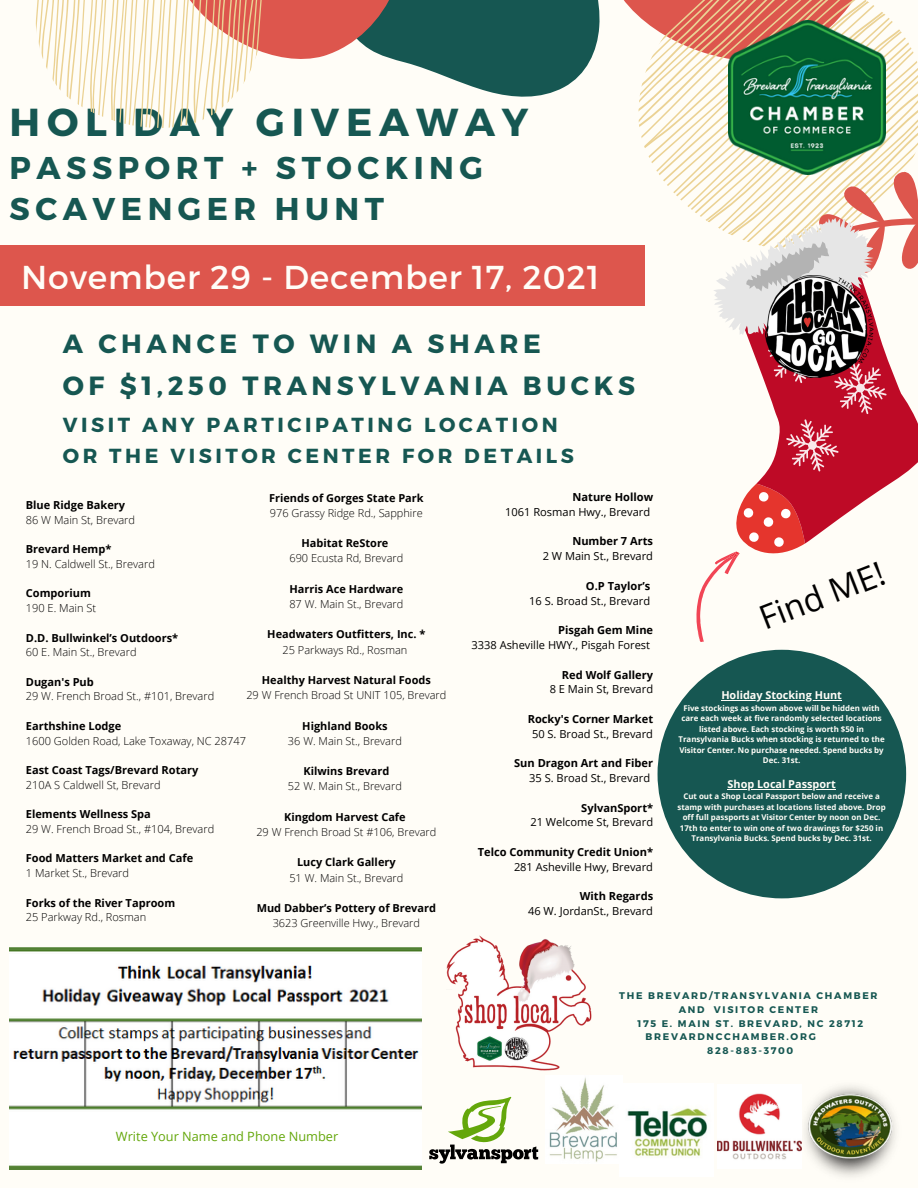
<style>
.page{position:relative;width:918px;height:1188px;background:#fffdf7}
.page>*{position:absolute;margin:0;border:0;box-sizing:border-box;transform-origin:0 0}
.t1{font:700 39px "Montserrat";letter-spacing:.175em;color:#165752}
.t2{font:33px "Montserrat";letter-spacing:.025em;color:#fffdf7}
.t3{font:33px "Open Sans";color:#000}
.t4{font:700 31.5px/40.5px "Montserrat";letter-spacing:.175em;color:#165752}
.t5{font:700 26.4px "Montserrat";letter-spacing:.175em;color:#165752}
.t6{font:700 20.4px "Montserrat";letter-spacing:.175em;color:#165752}
.t7{font:12.75px "Open Sans";color:#64a70b}
.t8{font:700 11.1px "Open Sans";color:#000}
.t9{font:300 11.1px "Open Sans";color:#000}
.t10{font:11.1px "Open Sans";color:#000}
.t11{font:300 10.95px "Open Sans";color:#000}
.t12{font:700 10.95px "Open Sans";color:#000}
.t13{font:700 10.95px "Open Sans";color:#fffdf7}
.t14{font:700 9.6px "Montserrat";letter-spacing:.175em;color:#165752}
.t15{font:700 7.95px/10.5px "Open Sans";color:#fffdf7;text-align:center}
</style>
<div class="page">
<div style="left:0;top:245px;width:645px;height:61px;background:#dd564d"></div>
<svg style="left:35px;top:0;width:565px;height:128px"></svg>
<img style="left:446px;top:935px;width:146px;height:136px">
<svg style="left:631px;top:0;width:287px;height:642px"></svg>
<img style="left:765px;top:276px;width:109px;height:101px">
<img style="left:801px;top:1086px;width:94px;height:91px">
<img style="left:549px;top:1077px;width:68px;height:85px">
<svg style="left:429px;top:1097px;width:109px;height:67px"></svg>
<img style="left:627px;top:1108px;width:81px;height:48px">
<img style="left:718px;top:1093px;width:83px;height:67px">
<img style="left:10px;top:947px;width:411px;height:223px">
<div style="left:658px;top:650px;width:248px;height:248px;background:#165752;border-radius:50%"></div>
<hr style="left:721px;top:700px;width:121px;height:1px;background:#fffdf7">
<hr style="left:728px;top:789px;width:108px;height:1px;background:#fffdf7">
<p class="t1" style="left:10px;top:97px;width:520px">HOLIDAY GIVEAWAY</p>
<p class="t4" style="left:10px;top:146px;width:475px">PASSPORT + STOCKING<br>SCAVENGER HUNT</p>
<p class="t2" style="left:21px;top:256px;width:580px">November 29 - December 17, 2021</p>
<p class="t5" style="left:63px;top:327px;width:479px">A CHANCE TO WIN A SHARE</p>
<p class="t5" style="left:63px;top:368px;width:574px">OF $1,250 TRANSYLVANIA BUCKS</p>
<p class="t6" style="left:63px;top:411px;width:496px">VISIT ANY PARTICIPATING LOCATION</p>
<p class="t6" style="left:63px;top:443px;width:513px">OR THE VISITOR CENTER FOR DETAILS</p>
<p class="t12" style="left:269px;top:490px;width:156px">Friends of Gorges State Park</p>
<p class="t11" style="left:270px;top:505px;width:154px">976 Grassy Ridge Rd., Sapphire</p>
<p class="t12" style="left:301px;top:535px;width:89px">Habitat ReStore</p>
<p class="t11" style="left:289px;top:551px;width:115px">690 Ecusta Rd, Brevard</p>
<p class="t12" style="left:290px;top:581px;width:115px">Harris Ace Hardware</p>
<p class="t11" style="left:289px;top:596px;width:115px">87 W. Main St., Brevard</p>
<p class="t12" style="left:267px;top:627px;width:160px">Headwaters Outfitters, Inc. *</p>
<p class="t11" style="left:283px;top:642px;width:126px">25 Parkways Rd., Rosman</p>
<p class="t12" style="left:262px;top:672px;width:170px">Healthy Harvest Natural Foods</p>
<p class="t11" style="left:246px;top:688px;width:201px">29 W French Broad St UNIT 105, Brevard</p>
<p class="t12" style="left:302px;top:718px;width:87px">Highland Books</p>
<p class="t11" style="left:288px;top:733px;width:115px">36 W. Main St., Brevard</p>
<p class="t12" style="left:303px;top:764px;width:87px">Kilwins Brevard</p>
<p class="t11" style="left:288px;top:779px;width:115px">52 W. Main St., Brevard</p>
<p class="t12" style="left:284px;top:809px;width:123px">Kingdom Harvest Cafe</p>
<p class="t11" style="left:256px;top:824px;width:181px">29 W French Broad St #106, Brevard</p>
<p class="t12" style="left:297px;top:855px;width:100px">Lucy Clark Gallery</p>
<p class="t11" style="left:289px;top:870px;width:115px">51 W. Main St., Brevard</p>
<p class="t12" style="left:257px;top:900px;width:181px">Mud Dabber’s Pottery of Brevard</p>
<p class="t11" style="left:273px;top:916px;width:149px">3623 Greenville Hwy., Brevard</p>
<p class="t8" style="left:26px;top:497px;width:101px">Blue Ridge Bakery</p>
<p class="t9" style="left:26px;top:512px;width:111px">86 W Main St, Brevard</p>
<p class="t8" style="left:26px;top:541px;width:87px">Brevard Hemp*</p>
<p class="t9" style="left:26px;top:556px;width:131px">19 N. Caldwell St., Brevard</p>
<p class="t8" style="left:26px;top:586px;width:66px">Comporium</p>
<p class="t9" style="left:26px;top:600px;width:72px">190 E. Main St</p>
<p class="t8" style="left:26px;top:630px;width:154px">D.D. Bullwinkel’s Outdoors*</p>
<p class="t9" style="left:26px;top:644px;width:112px">60 E. Main St., Brevard</p>
<p class="t8" style="left:26px;top:674px;width:70px">Dugan's Pub</p>
<p class="t9" style="left:26px;top:689px;width:190px">29 W. French Broad St., #101, Brevard</p>
<p class="t8" style="left:26px;top:718px;width:97px">Earthshine Lodge</p>
<p class="t9" style="left:26px;top:733px;width:222px">1600 Golden Road, Lake Toxaway, NC 28747</p>
<p class="t8" style="left:26px;top:762px;width:174px">East Coast Tags/Brevard Rotary</p>
<p class="t9" style="left:26px;top:777px;width:136px">210A S Caldwell St, Brevard</p>
<p class="t8" style="left:26px;top:806px;width:127px">Elements Wellness Spa</p>
<p class="t9" style="left:26px;top:821px;width:190px">29 W. French Broad St., #104, Brevard</p>
<p class="t8" style="left:26px;top:850px;width:169px">Food Matters Market and Cafe</p>
<p class="t9" style="left:26px;top:865px;width:105px">1 Market St., Brevard</p>
<p class="t8" style="left:26px;top:895px;width:151px">Forks of the River Taproom</p>
<p class="t9" style="left:26px;top:909px;width:122px">25 Parkway Rd., Rosman</p>
<p class="t8" style="left:573px;top:489px;width:82px">Nature Hollow</p>
<p class="t10" style="left:505px;top:504px;width:146px">1061 Rosman Hwy., Brevard</p>
<p class="t8" style="left:572px;top:534px;width:82px">Number 7 Arts</p>
<p class="t10" style="left:543px;top:548px;width:112px">2 W Main St., Brevard</p>
<p class="t8" style="left:586px;top:578px;width:66px">O.P Taylor’s</p>
<p class="t10" style="left:529px;top:593px;width:123px">16 S. Broad St., Brevard</p>
<p class="t8" style="left:558px;top:622px;width:96px">Pisgah Gem Mine</p>
<p class="t10" style="left:471px;top:637px;width:180px">3338 Asheville HWY., Pisgah Forest</p>
<p class="t8" style="left:562px;top:667px;width:93px">Red Wolf Gallery</p>
<p class="t10" style="left:550px;top:681px;width:105px">8 E Main St, Brevard</p>
<p class="t8" style="left:528px;top:711px;width:127px">Rocky's Corner Market</p>
<p class="t10" style="left:532px;top:726px;width:123px">50 S. Broad St., Brevard</p>
<p class="t8" style="left:514px;top:755px;width:140px">Sun Dragon Art and Fiber</p>
<p class="t10" style="left:529px;top:770px;width:123px">35 S. Broad St., Brevard</p>
<p class="t8" style="left:581px;top:800px;width:73px">SylvanSport*</p>
<p class="t10" style="left:530px;top:814px;width:124px">21 Welcome St, Brevard</p>
<p class="t8" style="left:478px;top:844px;width:177px">Telco Community Credit Union*</p>
<p class="t10" style="left:514px;top:859px;width:141px">281 Asheville Hwy, Brevard</p>
<p class="t8" style="left:580px;top:888px;width:75px">With Regards</p>
<p class="t10" style="left:528px;top:903px;width:126px">46 W. JordanSt., Brevard</p>
<p class="t3" style="left:753px;top:597px;width:133px;rotate:-21deg">Find ME!</p>
<p class="t13" style="left:721px;top:688px;width:122px">Holiday Stocking Hunt</p>
<p class="t15" style="left:679px;top:702px;width:208px">Five stockings as shown above will be hidden with care each week at five randomly selected locations listed above. Each stocking is worth $50 in Transylvania Bucks when stocking is returned to the Visitor Center. No purchase needed. Spend bucks by Dec. 31st.</p>
<p class="t13" style="left:728px;top:777px;width:110px">Shop Local Passport</p>
<p class="t15" style="left:677px;top:791px;width:210px">Cut out a Shop Local Passport below and receive a stamp with purchases at locations listed above. Drop off full passports at Visitor Center by noon on Dec.<br>17th to enter to win one of two drawings for $250 in Transylvania Bucks. Spend bucks by Dec. 31st.</p>
<p class="t7" style="left:116px;top:1128px;width:224px">Write Your Name and Phone Number</p>
<p class="t14" style="left:619px;top:989px;width:260px">THE BREVARD/TRANSYLVANIA CHAMBER</p>
<p class="t14" style="left:679px;top:1003px;width:141px">AND VISITOR CENTER</p>
<p class="t14" style="left:637px;top:1017px;width:227px">175 E. MAIN ST. BREVARD, NC 28712</p>
<p class="t14" style="left:646px;top:1031px;width:172px">BREVARDNCCHAMBER.ORG</p>
<p class="t14" style="left:707px;top:1044px;width:88px">828-883-3700</p>
</div>
